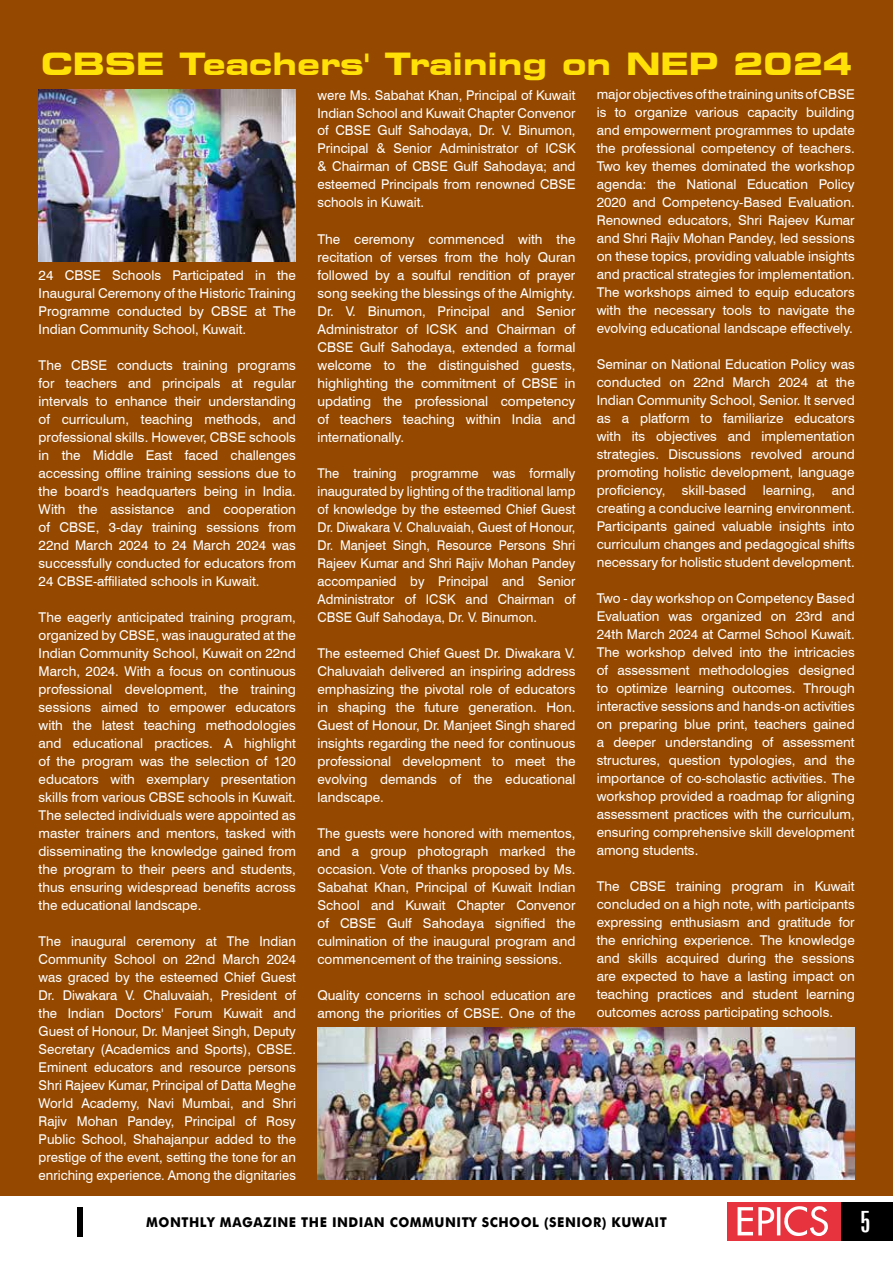
<style>
.page{position:relative;width:893px;height:1263px;background:#fff}
.page>*{position:absolute;margin:0;border:0;box-sizing:border-box;transform-origin:0 0}
.t1{font:700 expanded 30.45px "Square 721 BT";color:#ffe108}
.t2{font:extra-condensed 30px "Zurich BT";color:#fff}
.t3{font:13.5px/18px "Swiss 721 BT";color:#fff;text-align:justify}
.t4{font:13.5px/18px "Swiss 721 BT";color:#fff;text-align:justify;scale:.96 1}
.t5{font:700 13.5px "Futura";letter-spacing:.04em;color:#000;scale:.95 1}
</style>
<div class="page">
<div style="left:0;top:0;width:893px;height:1195px;background:#954900"></div>
<img style="left:39px;top:89px;width:257px;height:172px">
<img style="left:317px;top:1027px;width:538px;height:153px">
<div style="left:840px;top:1202px;width:53px;height:39px;background:#000"></div>
<div style="left:727px;top:1202px;width:113px;height:39px;background:#e7333d"></div>
<svg style="left:738px;top:1206px;width:90px;height:30px"></svg>
<div style="left:77px;top:1207px;width:5px;height:29px;background:#000"></div>
<h1 class="t1" style="left:41px;top:45px;width:813px">CBSE Teachers' Training on NEP 2024</h1>
<p class="t3" style="left:39px;top:266px;width:259px">24 CBSE Schools Participated in the Inaugural Ceremony of the Historic Training Programme conducted by CBSE at The Indian Community School, Kuwait.</p>
<p class="t3" style="left:39px;top:356px;width:259px">The CBSE conducts training programs for teachers and principals at regular intervals to enhance their understanding of curriculum, teaching methods, and professional skills. However, CBSE schools in the Middle East faced challenges accessing offline training sessions due to the board's headquarters being in India.<br>With the assistance and cooperation of CBSE, 3-day training sessions from 22nd March 2024 to 24 March 2024 was successfully conducted for educators from 24 CBSE-affiliated schools in Kuwait.</p>
<p class="t3" style="left:39px;top:607px;width:259px">The eagerly anticipated training program, organized by CBSE, was inaugurated at the Indian Community School, Kuwait on 22nd March, 2024. With a focus on continuous professional development, the training sessions aimed to empower educators with the latest teaching methodologies and educational practices. A highlight of the program was the selection of 120 educators with exemplary presentation skills from various CBSE schools in Kuwait.<br>The selected individuals were appointed as master trainers and mentors, tasked with disseminating the knowledge gained from the program to their peers and students, thus ensuring widespread benefits across the educational landscape.</p>
<p class="t3" style="left:39px;top:932px;width:259px">The inaugural ceremony at The Indian Community School on 22nd March 2024 was graced by the esteemed Chief Guest Dr. Diwakara V. Chaluvaiah, President of the Indian Doctors' Forum Kuwait and Guest of Honour, Dr. Manjeet Singh, Deputy Secretary (Academics and Sports), CBSE.<br>Eminent educators and resource persons Shri Rajeev Kumar, Principal of Datta Meghe World Academy, Navi Mumbai, and Shri Rajiv Mohan Pandey, Principal of Rosy Public School, Shahajanpur added to the prestige of the event, setting the tone for an enriching experience. Among the dignitaries</p>
<p class="t3" style="left:317px;top:85px;width:259px">were Ms. Sabahat Khan, Principal of Kuwait Indian School and Kuwait Chapter Convenor of CBSE Gulf Sahodaya, Dr. V. Binumon, Principal &amp; Senior Administrator of ICSK &amp; Chairman of CBSE Gulf Sahodaya; and esteemed Principals from renowned CBSE schools in Kuwait.</p>
<p class="t3" style="left:317px;top:229px;width:259px">The ceremony commenced with the recitation of verses from the holy Quran followed by a soulful rendition of prayer song seeking the blessings of the Almighty.<br>Dr. V. Binumon, Principal and Senior Administrator of ICSK and Chairman of CBSE Gulf Sahodaya, extended a formal welcome to the distinguished guests, highlighting the commitment of CBSE in updating the professional competency of teachers teaching within India and internationally.</p>
<p class="t4" style="left:317px;top:463px;width:270px">The training programme was formally inaugurated by lighting of the traditional lamp of knowledge by the esteemed Chief Guest Dr. Diwakara V. Chaluvaiah, Guest of Honour, Dr. Manjeet Singh, Resource Persons Shri Rajeev Kumar and Shri Rajiv Mohan Pandey accompanied by Principal and Senior Administrator of ICSK and Chairman of CBSE Gulf Sahodaya, Dr. V. Binumon.</p>
<p class="t3" style="left:317px;top:643px;width:259px">The esteemed Chief Guest Dr. Diwakara V.<br>Chaluvaiah delivered an inspiring address emphasizing the pivotal role of educators in shaping the future generation. Hon.<br>Guest of Honour, Dr. Manjeet Singh shared insights regarding the need for continuous professional development to meet the evolving demands of the educational landscape.</p>
<p class="t3" style="left:317px;top:823px;width:259px">The guests were honored with mementos, and a group photograph marked the occasion. Vote of thanks proposed by Ms.<br>Sabahat Khan, Principal of Kuwait Indian School and Kuwait Chapter Convenor of CBSE Gulf Sahodaya signified the culmination of the inaugural program and commencement of the training sessions.</p>
<p class="t3" style="left:317px;top:985px;width:259px">Quality concerns in school education are among the priorities of CBSE. One of the</p>
<p class="t3" style="left:597px;top:85px;width:259px">major objectives of the training units of CBSE is to organize various capacity building and empowerment programmes to update the professional competency of teachers.<br>Two key themes dominated the workshop agenda: the National Education Policy 2020 and Competency-Based Evaluation.<br>Renowned educators, Shri Rajeev Kumar and Shri Rajiv Mohan Pandey, led sessions on these topics, providing valuable insights and practical strategies for implementation.<br>The workshops aimed to equip educators with the necessary tools to navigate the evolving educational landscape effectively.</p>
<p class="t3" style="left:597px;top:355px;width:259px">Seminar on National Education Policy was conducted on 22nd March 2024 at the Indian Community School, Senior. It served as a platform to familiarize educators with its objectives and implementation strategies. Discussions revolved around promoting holistic development, language proficiency, skill-based learning, and creating a conducive learning environment.<br>Participants gained valuable insights into curriculum changes and pedagogical shifts necessary for holistic student development.</p>
<p class="t3" style="left:597px;top:589px;width:259px">Two - day workshop on Competency Based Evaluation was organized on 23rd and 24th March 2024 at Carmel School Kuwait.<br>The workshop delved into the intricacies of assessment methodologies designed to optimize learning outcomes. Through interactive sessions and hands-on activities on preparing blue print, teachers gained a deeper understanding of assessment structures, question typologies, and the importance of co-scholastic activities. The workshop provided a roadmap for aligning assessment practices with the curriculum, ensuring comprehensive skill development among students.</p>
<p class="t3" style="left:597px;top:877px;width:259px">The CBSE training program in Kuwait concluded on a high note, with participants expressing enthusiasm and gratitude for the enriching experience. The knowledge and skills acquired during the sessions are expected to have a lasting impact on teaching practices and student learning outcomes across participating schools.</p>
<p class="t5" style="left:146px;top:1212px;width:549px">MONTHLY MAGAZINE THE INDIAN COMMUNITY SCHOOL (SENIOR) KUWAIT</p>
<h2 class="t2" style="left:860px;top:1204px;width:12px">5</h2>
</div>
